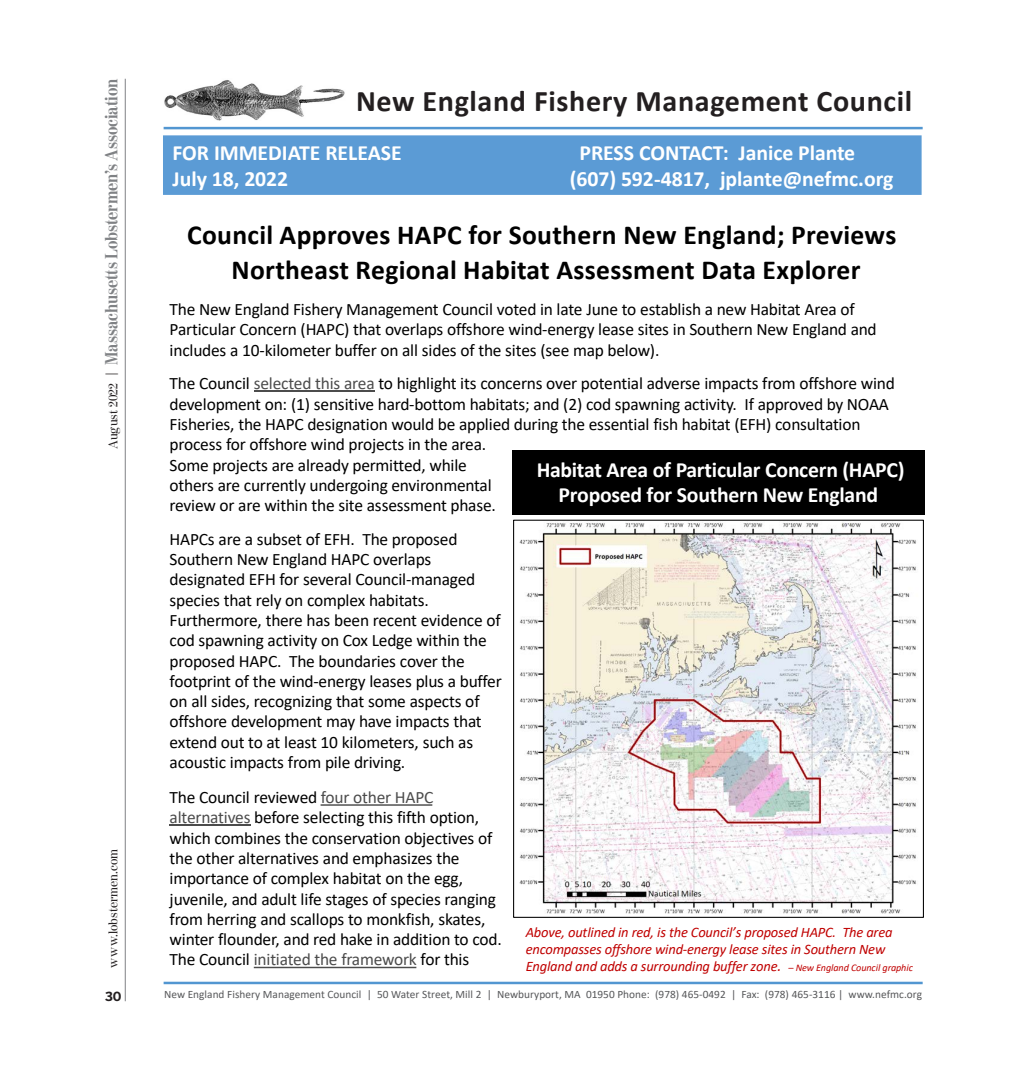
<style>
.page{position:relative;width:1024px;height:1080px;background:#fff}
.page>*{position:absolute;margin:0;border:0;box-sizing:border-box;transform-origin:0 0}
.t1{font:700 30px "Calibri";letter-spacing:.02em;color:#231f20}
.t2{font:700 27.5px/34.9px "Calibri";letter-spacing:.015em;color:#000;text-align:center}
.t3{font:700 21.75px/24.8px "Calibri";letter-spacing:-.01em;color:#fff;text-align:center}
.t4{font:700 17.5px "Moderno FB Cond";letter-spacing:-.005em;color:#808285}
.t5{font:17.38px/20.2px "Calibri";letter-spacing:-.015em;color:#000}
.t6{font:italic 14.5px/17.4px "Calibri";letter-spacing:-.015em;color:#c00000}
.t7{font:12.5px "Moderno FB";letter-spacing:-.005em;color:#231f20}
.t8{font:700 12.5px "Benton Sans";color:#231f20}
.t9{font:11.25px "Calibri";letter-spacing:.005em;color:#57585a}
.s1{font-family:"Moderno FB";font-weight:400;font-size:12.5px;color:#231f20}
.s2{color:#4c4c4c}
.s3{font-size:16px}
.s4{font-size:10.12px}
</style>
<div class="page">
<hr style="left:125px;top:79px;width:1px;height:922px;background:#808285">
<hr style="left:164px;top:127px;width:758px;height:2px;background:#5296d1">
<img style="left:164px;top:80px;width:181px;height:41px">
<hr style="left:164px;top:982px;width:758px;height:2px;background:#5296d1">
<div style="left:162px;top:135px;width:760px;height:62px;background:#5b9bd5"></div>
<hr style="left:162px;top:134px;width:1px;height:65px;background:#fff">
<hr style="left:921px;top:134px;width:2px;height:65px;background:#fff">
<hr style="left:162px;top:195px;width:761px;height:4px;background:#fff">
<hr style="left:254px;top:391px;width:120px;height:1px;background:#4c4c4c">
<img style="left:519px;top:522px;width:398px;height:392px">
<div style="left:512px;top:450px;width:412px;height:65px;background:#000"></div>
<svg style="left:321px;top:804px;width:111px;height:2px"></svg>
<hr style="left:170px;top:825px;width:81px;height:1px;background:#4c4c4c">
<svg style="left:254px;top:967px;width:162px;height:1px"></svg>
<p class="t4" style="left:102px;top:449px;width:372px;rotate:-90deg"><span class="s1">August 2022 |</span> Massachusetts Lobstermen’s Association</p>
<p class="t7" style="left:106px;top:968px;width:120px;rotate:-90deg">www.lobstermen.com</p>
<p class="t8" style="left:105px;top:989px;width:18px">30</p>
<h1 class="t1" style="left:356px;top:80px;width:558px">New England Fishery Management Council</h1>
<p class="t3" style="left:172px;top:140px;width:231px">FOR IMMEDIATE RELEASE</p>
<p class="t3" style="left:579px;top:140px;width:277px">PRESS CONTACT: Janice Plante</p>
<p class="t3" style="left:172px;top:166px;width:117px">July 18, 2022</p>
<p class="t3" style="left:570px;top:166px;width:325px">(607) 592-4817, jplante@nefmc.org</p>
<h2 class="t2" style="left:187px;top:217px;width:711px">Council Approves HAPC for Southern New England; Previews<br>Northeast Regional Habitat Assessment Data Explorer</h2>
<p class="t5" style="left:170px;top:299px;width:708px">The New England Fishery Management Council voted in late June to establish a new Habitat Area of<br>Particular Concern (HAPC) that overlaps offshore wind-energy lease sites in Southern New England and includes a 10-kilometer buffer on all sides of the sites (see map below).</p>
<p class="t5" style="left:170px;top:373px;width:727px">The Council <span class="s2">selected this area</span> to highlight its concerns over potential adverse impacts from offshore wind development on: (1) sensitive hard-bottom habitats; and (2) cod spawning activity. If approved by NOAA<br>Fisheries, the HAPC designation would be applied during the essential fish habitat (EFH) consultation</p>
<p class="t5" style="left:170px;top:434px;width:328px">process for offshore wind projects in the area.<br>Some projects are already permitted, while others are currently undergoing environmental review or are within the site assessment phase.</p>
<p class="t5" style="left:170px;top:528px;width:334px">HAPCs are a subset of EFH. The proposed Southern New England HAPC overlaps designated EFH for several Council-managed species that rely on complex habitats.<br>Furthermore, there has been recent evidence of cod spawning activity on Cox Ledge within the proposed HAPC. The boundaries cover the footprint of the wind-energy leases plus a buffer on all sides, recognizing that some aspects of offshore development may have impacts that extend out to at least 10 kilometers, such as acoustic impacts from pile driving.</p>
<p class="t5" style="left:170px;top:786px;width:334px">The Council reviewed <span class="s2">four other HAPC alternatives</span> before selecting this fifth option, which combines the conservation objectives of the other alternatives and emphasizes the importance of complex habitat on the egg, juvenile, and adult life stages of species ranging from herring and scallops to monkfish, skates, winter flounder, and red hake in addition to cod.<br>The Council <span class="s2">initiated the framework</span> for this</p>
<p class="t3" style="left:537px;top:457px;width:369px">Habitat Area of Particular Concern (HAPC)<br>Proposed for Southern New England</p>
<p class="t6" style="left:526px;top:922px;width:389px">Above, outlined in red, is the Council’s proposed HAPC. The area encompasses offshore wind-energy lease sites in Southern New<br>England and adds a surrounding buffer zone<span class="s3">.</span> <span class="s4">– New England Council graphic</span></p>
<p class="t9" style="left:164px;top:987px;width:759px">New England Fishery Management Council | 50 Water Street, Mill 2 | Newburyport, MA 01950 Phone: (978) 465-0492 | Fax: (978) 465-3116 | www.nefmc.org</p>
</div>
